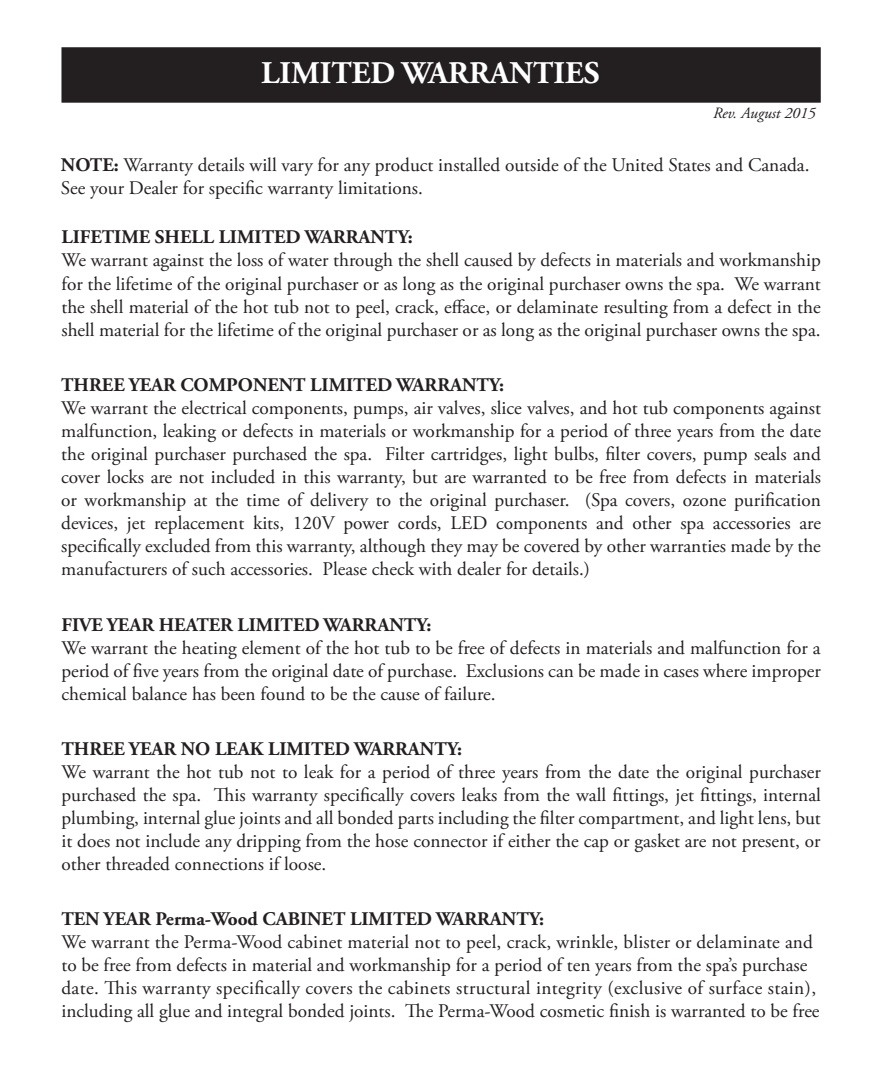
<style>
.page{position:relative;width:882px;height:1071px;background:#fff}
.page>*{position:absolute;margin:0;border:0;box-sizing:border-box;transform-origin:0 0}
.t1{font:700 31.5px "Adobe Garamond Pro";color:#fff}
.t2{font:19.25px/23.1px "Adobe Garamond Pro";color:#231f20;text-align:justify}
.t3{font:700 19.25px "Adobe Garamond Pro";color:#231f20}
.t4{font:italic 15.75px "Adobe Garamond Pro";color:#231f20}
.s1{font-weight:700}
</style>
<div class="page">
<div style="left:62px;top:48px;width:758px;height:54px;background:#231f20"></div>
<div style="left:61px;top:47px;width:760px;height:56px;border:2px solid #231f20"></div>
<p class="t1" style="left:261px;top:55px;width:340px">LIMITED WARRANTIES</p>
<p class="t4" style="left:713px;top:104px;width:104px">Rev. August 2015</p>
<p class="t2" style="left:61px;top:154px;width:750px"><span class="s1">NOTE:</span> Warranty details will vary for any product installed outside of the United States and Canada.</p>
<p class="t2" style="left:61px;top:178px;width:363px">See your Dealer for specific warranty limitations.</p>
<p class="t3" style="left:61px;top:226px;width:353px">LIFETIME SHELL LIMITED WARRANTY:</p>
<p class="t2" style="left:61px;top:249px;width:761px">We warrant against the loss of water through the shell caused by defects in materials and workmanship for the lifetime of the original purchaser or as long as the original purchaser owns the spa. We warrant the shell material of the hot tub not to peel, crack, efface, or delaminate resulting from a defect in the shell material for the lifetime of the original purchaser or as long as the original purchaser owns the spa.</p>
<p class="t3" style="left:61px;top:373px;width:444px">THREE YEAR COMPONENT LIMITED WARRANTY:</p>
<p class="t2" style="left:61px;top:397px;width:761px">We warrant the electrical components, pumps, air valves, slice valves, and hot tub components against malfunction, leaking or defects in materials or workmanship for a period of three years from the date the original purchaser purchased the spa. Filter cartridges, light bulbs, filter covers, pump seals and cover locks are not included in this warranty, but are warranted to be free from defects in materials or workmanship at the time of delivery to the original purchaser. (Spa covers, ozone purification devices, jet replacement kits, 120V power cords, LED components and other spa accessories are specifically excluded from this warranty, although they may be covered by other warranties made by the manufacturers of such accessories. Please check with dealer for details.)</p>
<p class="t3" style="left:61px;top:613px;width:372px">FIVE YEAR HEATER LIMITED WARRANTY:</p>
<p class="t2" style="left:61px;top:637px;width:761px">We warrant the heating element of the hot tub to be free of defects in materials and malfunction for a period of five years from the original date of purchase. Exclusions can be made in cases where improper chemical balance has been found to be the cause of failure.</p>
<p class="t3" style="left:61px;top:738px;width:402px">THREE YEAR NO LEAK LIMITED WARRANTY:</p>
<p class="t2" style="left:61px;top:761px;width:761px">We warrant the hot tub not to leak for a period of three years from the date the original purchaser purchased the spa. This warranty specifically covers leaks from the wall fittings, jet fittings, internal plumbing, internal glue joints and all bonded parts including the filter compartment, and light lens, but it does not include any dripping from the hose connector if either the cap or gasket are not present, or other threaded connections if loose.</p>
<p class="t3" style="left:61px;top:908px;width:484px">TEN YEAR Perma-Wood CABINET LIMITED WARRANTY:</p>
<p class="t2" style="left:61px;top:931px;width:753px">We warrant the Perma-Wood cabinet material not to peel, crack, wrinkle, blister or delaminate and</p>
<p class="t2" style="left:61px;top:954px;width:747px">to be free from defects in material and workmanship for a period of ten years from the spa’s purchase</p>
<p class="t2" style="left:61px;top:977px;width:760px">date. This warranty specifically covers the cabinets structural integrity (exclusive of surface stain), including all glue and integral bonded joints. The Perma-Wood cosmetic finish is warranted to be free</p>
</div>
